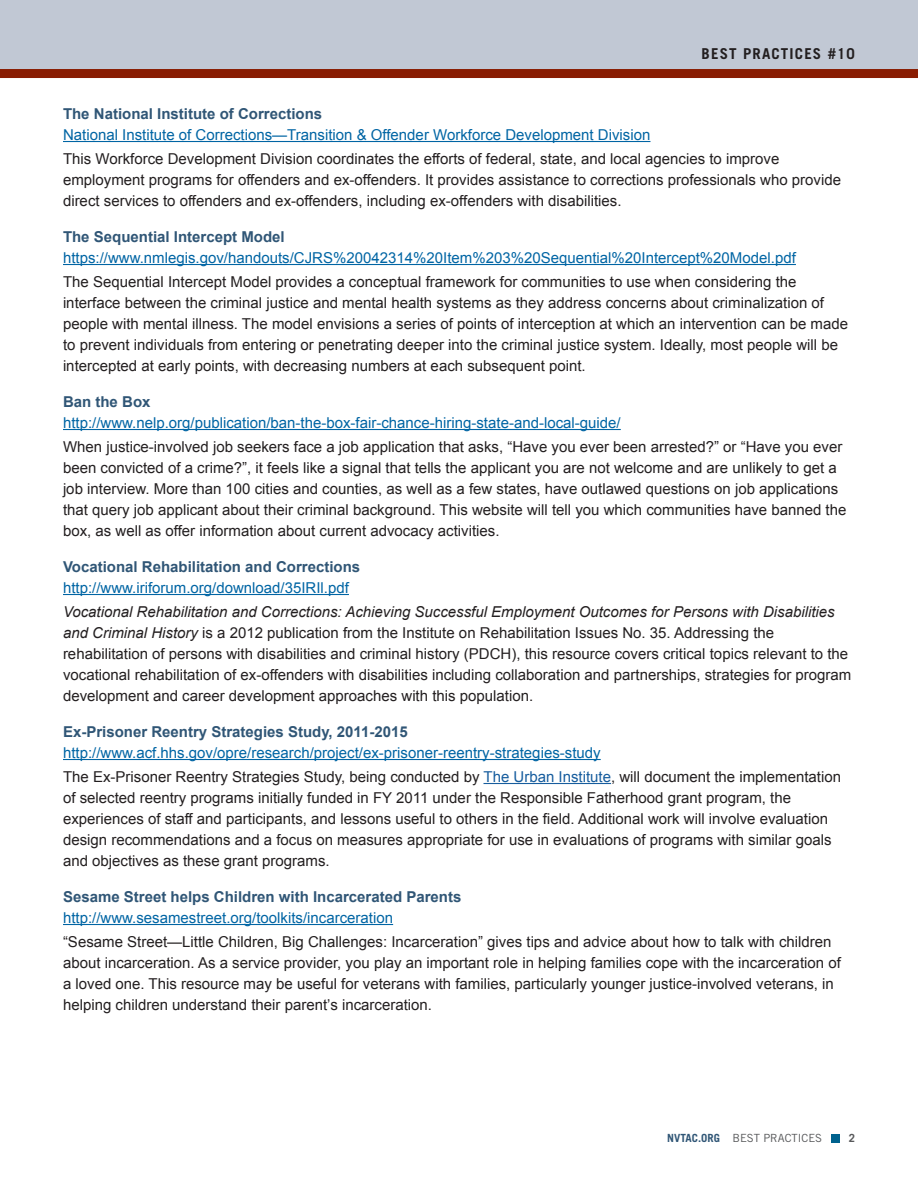
<style>
.page{position:relative;width:918px;height:1188px;background:#fff}
.page>*{position:absolute;margin:0;border:0;box-sizing:border-box;transform-origin:0 0}
.t1{font:15px/21px "Arial";color:#231f20}
.t2{font:15px "Arial";color:#0065a4}
.t3{font:700 15px "Arial";color:#305676}
.t4{font:700 15px "Trade Gothic LT Std";letter-spacing:.075em;color:#231f20}
.t5{font:11.25px "Trade Gothic LT Std";color:#57585a}
.t6{font:700 11.25px "Trade Gothic LT Std";color:#57585a}
.s1{font-style:italic}
.s2{color:#175d9e}
.s3{font-weight:700;color:#305676}
</style>
<div class="page">
<div style="left:831px;top:1134px;width:9px;height:9px;background:#00628e"></div>
<div style="left:0;top:0;width:918px;height:74px;background:#c1c8d4"></div>
<div style="left:0;top:69px;width:918px;height:9px;background:#891c02"></div>
<hr style="left:63px;top:141px;width:587px;height:1px;background:#0065a4">
<hr style="left:63px;top:264px;width:733px;height:1px;background:#0065a4">
<hr style="left:63px;top:429px;width:558px;height:1px;background:#0065a4">
<hr style="left:63px;top:594px;width:286px;height:1px;background:#0065a4">
<hr style="left:63px;top:759px;width:538px;height:1px;background:#0065a4">
<hr style="left:484px;top:783px;width:127px;height:1px;background:#175d9e">
<hr style="left:63px;top:924px;width:330px;height:1px;background:#0065a4">
<p class="t4" style="left:702px;top:44px;width:155px">BEST PRACTICES #10</p>
<h3 class="t3" style="left:63px;top:104px;width:261px">The National Institute of Corrections</h3>
<p class="t2" style="left:63px;top:125px;width:589px">National Institute of Corrections—Transition &amp; Offender Workforce Development Division</p>
<p class="t1" style="left:63px;top:148px;width:780px">This Workforce Development Division coordinates the efforts of federal, state, and local agencies to improve employment programs for offenders and ex-offenders. It provides assistance to corrections professionals who provide direct services to offenders and ex-offenders, including ex-offenders with disabilities.</p>
<h3 class="t3" style="left:63px;top:227px;width:223px">The Sequential Intercept Model</h3>
<p class="t2" style="left:63px;top:248px;width:734px">https://www.nmlegis.gov/handouts/CJRS%20042314%20Item%203%20Sequential%20Intercept%20Model.pdf</p>
<p class="t1" style="left:63px;top:271px;width:787px">The Sequential Intercept Model provides a conceptual framework for communities to use when considering the interface between the criminal justice and mental health systems as they address concerns about criminalization of people with mental illness. The model envisions a series of points of interception at which an intervention can be made to prevent individuals from entering or penetrating deeper into the criminal justice system. Ideally, most people will be intercepted at early points, with decreasing numbers at each subsequent point.</p>
<h3 class="t3" style="left:63px;top:392px;width:89px">Ban the Box</h3>
<p class="t2" style="left:63px;top:413px;width:559px">http://www.nelp.org/publication/ban-the-box-fair-chance-hiring-state-and-local-guide/</p>
<p class="t1" style="left:63px;top:436px;width:785px">When justice-involved job seekers face a job application that asks, “Have you ever been arrested?” or “Have you ever been convicted of a crime?”, it feels like a signal that tells the applicant you are not welcome and are unlikely to get a job interview. More than 100 cities and counties, as well as a few states, have outlawed questions on job applications that query job applicant about their criminal background. This website will tell you which communities have banned the box, as well as offer information about current advocacy activities.</p>
<h3 class="t3" style="left:63px;top:557px;width:299px">Vocational Rehabilitation and Corrections</h3>
<p class="t2" style="left:63px;top:578px;width:287px">http://www.iriforum.org/download/35IRIl.pdf</p>
<p class="t1" style="left:63px;top:601px;width:790px"><span class="s1">Vocational Rehabilitation and Corrections: Achieving Successful Employment Outcomes for Persons with Disabilities and Criminal History</span> is a 2012 publication from the Institute on Rehabilitation Issues No. 35. Addressing the rehabilitation of persons with disabilities and criminal history (PDCH), this resource covers critical topics relevant to the vocational rehabilitation of ex-offenders with disabilities including collaboration and partnerships, strategies for program development and career development approaches with this population.</p>
<h3 class="t3" style="left:63px;top:722px;width:346px">Ex-Prisoner Reentry Strategies Study, 2011-2015</h3>
<p class="t2" style="left:63px;top:743px;width:539px">http://www.acf.hhs.gov/opre/research/project/ex-prisoner-reentry-strategies-study</p>
<p class="t1" style="left:63px;top:766px;width:780px">The Ex-Prisoner Reentry Strategies Study, being conducted by <span class="s2">The Urban Institute</span>, will document the implementation of selected reentry programs initially funded in FY 2011 under the Responsible Fatherhood grant program, the experiences of staff and participants, and lessons useful to others in the field. Additional work will involve evaluation design recommendations and a focus on measures appropriate for use in evaluations of programs with similar goals and objectives as these grant programs.</p>
<h3 class="t3" style="left:63px;top:887px;width:400px">Sesame Street helps Children with Incarcerated Parents</h3>
<p class="t2" style="left:63px;top:908px;width:332px">http://www.sesamestreet.org/toolkits/incarceration</p>
<p class="t1" style="left:63px;top:931px;width:779px">“Sesame Street—Little Children, Big Challenges: Incarceration” gives tips and advice about how to talk with children about incarceration. As a service provider, you play an important role in helping families cope with the incarceration of a loved one. This resource may be useful for veterans with families, particularly younger justice-involved veterans, in helping children understand their parent’s incarceration.</p>
<p class="t5" style="left:667px;top:1131px;width:156px"><span class="s3">NVTAC.ORG</span> BEST PRACTICES</p>
<p class="t6" style="left:849px;top:1131px;width:8px">2</p>
</div>
